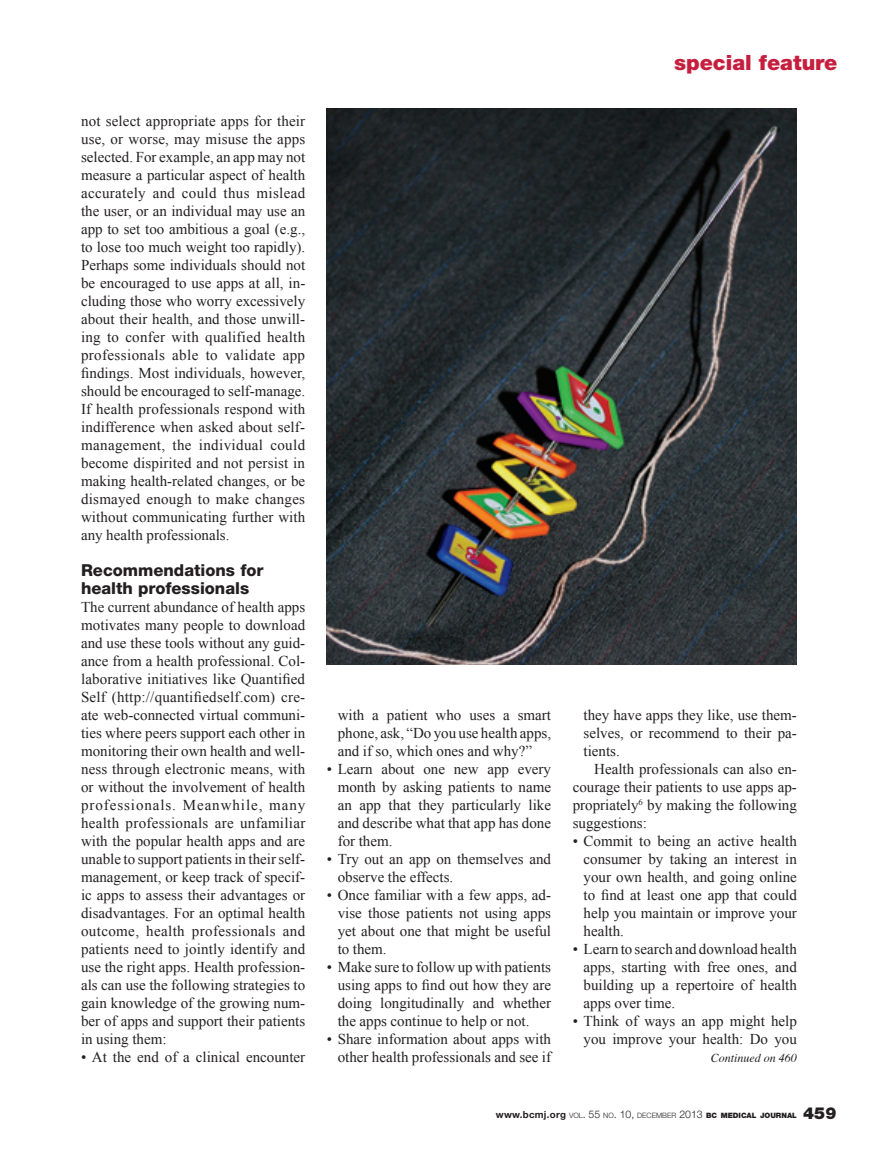
<style>
.page{position:relative;width:878px;height:1161px;background:#fff}
.page>*{position:absolute;margin:0;border:0;box-sizing:border-box;transform-origin:0 0}
.t1{font:900 21px "Helvetica Neue";color:#c61f3e}
.t2{font:800 16.5px/18px "Helvetica Neue";color:#231f20}
.t3{font:900 16.5px "Helvetica Neue";color:#231f20}
.t4{font:15px/18px "Times New Roman";color:#231f20;text-align:justify}
.t5{font:italic 12px "Times";color:#231f20}
.t6{font:900 7.35px "Helvetica Neue";color:#231f20}
.s1{font-weight:700;font-size:9.75px}
.s2{font-weight:300}
.s3{font-weight:300;font-size:10.5px}
</style>
<div class="page">
<img style="left:327px;top:108px;width:470px;height:556px">
<p class="t4" style="left:81px;top:112px;width:226px">not select appropriate apps for their use, or worse, may misuse the apps selected. For example, an app may not measure a particular aspect of health accurately and could thus mislead the user, or an individual may use an app to set too ambitious a goal (e.g., to lose too much weight too rapidly).<br>Perhaps some individuals should not be encouraged to use apps at all, in&shy;cluding those who worry excessively about their health, and those unwill&shy;ing to confer with qualified health professionals able to validate app findings. Most individuals, however, should be encouraged to self-manage.<br>If health professionals respond with indifference when asked about self&shy;management, the individual could become dispirited and not persist in making health-related changes, or be dismayed enough to make changes without communicating further with any health professionals.</p>
<p class="t2" style="left:81px;top:561px;width:184px">Recommendations for health professionals</p>
<p class="t4" style="left:81px;top:598px;width:226px">The current abundance of health apps motivates many people to download and use these tools without any guid&shy;ance from a health professional. Col&shy;laborative initiatives like Quantified Self (http://quantifiedself.com) cre&shy;ate web-connected virtual communi&shy;ties where peers support each other in monitoring their own health and well&shy;ness through electronic means, with or without the involvement of health professionals. Meanwhile, many health professionals are unfamiliar with the popular health apps and are unable to support patients in their self&shy;management, or keep track of specif&shy;ic apps to assess their advantages or disadvantages. For an optimal health outcome, health professionals and patients need to jointly identify and use the right apps. Health profession&shy;als can use the following strategies to gain knowledge of the growing num&shy;ber of apps and support their patients in using them:</p>
<p class="t4" style="left:81px;top:1048px;width:226px">• At the end of a clinical encounter</p>
<h1 class="t1" style="left:674px;top:50px;width:165px">special feature</h1>
<p class="t4" style="left:337px;top:706px;width:215px">with a patient who uses a smart phone, ask, “Do you use health apps, and if so, which ones and why?”</p>
<p class="t4" style="left:337px;top:760px;width:215px;text-indent:-11px">• Learn about one new app every month by asking patients to name an app that they particularly like and describe what that app has done for them.</p>
<p class="t4" style="left:337px;top:850px;width:215px;text-indent:-11px">• Try out an app on themselves and observe the effects.</p>
<p class="t4" style="left:337px;top:886px;width:215px;text-indent:-11px">• Once familiar with a few apps, ad&shy;vise those patients not using apps yet about one that might be useful to them.</p>
<p class="t4" style="left:337px;top:958px;width:215px;text-indent:-11px">• Make sure to follow up with patients using apps to find out how they are doing longitudinally and whether the apps continue to help or not.</p>
<p class="t4" style="left:327px;top:1030px;width:226px;text-align:right">• Share information about apps with other health professionals and see if</p>
<p class="t4" style="left:583px;top:706px;width:215px">they have apps they like, use them&shy;selves, or recommend to their pa&shy;tients.</p>
<p class="t4" style="left:572px;top:760px;width:226px;text-indent:22px">Health professionals can also en&shy;courage their patients to use apps ap&shy;propriately<sup>6</sup> by making the following suggestions:</p>
<p class="t4" style="left:583px;top:832px;width:215px;text-indent:-11px">• Commit to being an active health consumer by taking an interest in your own health, and going online to find at least one app that could help you maintain or improve your health.</p>
<p class="t4" style="left:583px;top:940px;width:215px;text-indent:-11px">• Learn to search and download health apps, starting with free ones, and building up a repertoire of health apps over time.</p>
<p class="t4" style="left:572px;top:1012px;width:226px;text-align:right">• Think of ways an app might help you improve your health: Do you</p>
<p class="t5" style="left:711px;top:1047px;width:88px">Continued on 460</p>
<p class="t6" style="left:496px;top:1111px;width:302px"><span class="s1">www.bcmj.org</span> <span class="s2">VOL</span><span class="s3">. 55</span> <span class="s2">NO</span><span class="s3">. 10,</span> <span class="s2">DECEMBER</span> <span class="s3">2013</span> BC MEDICAL JOURNAL</p>
<p class="t3" style="left:803px;top:1103px;width:35px">459</p>
</div>
